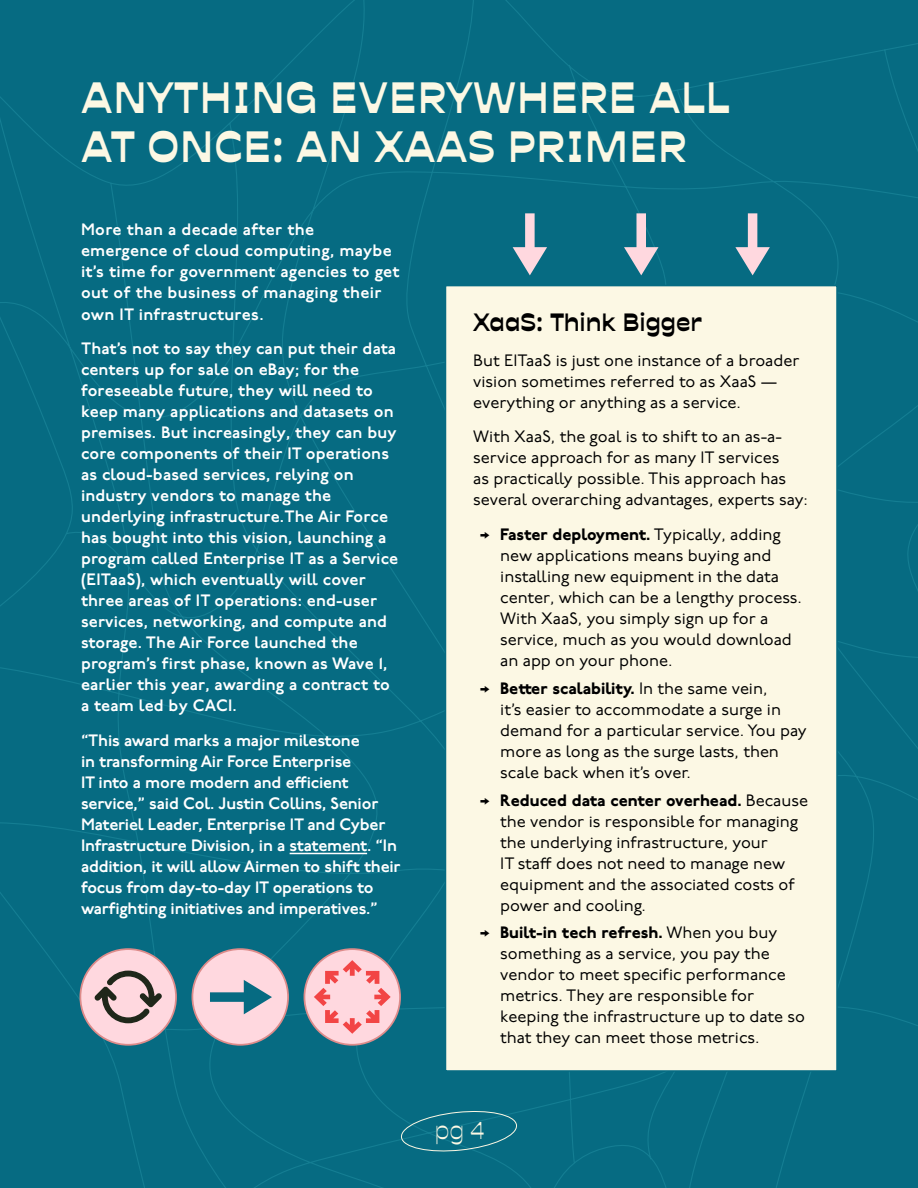
<style>
.page{position:relative;width:918px;height:1188px;background:#066b82}
.page>*{position:absolute;margin:0;border:0;box-sizing:border-box;transform-origin:0 0}
.t1{font:42px/49.5px "Antipol VF Roman";letter-spacing:.01em;color:#fcf8e4}
.t2{font:24px "Antipol VF Roman";color:#000}
.t3{font:23.4px "Antipol VF Roman";color:#fcf8e4}
.t4{font:16.5px/21px "P22 Underground";color:#000}
.t5{font:600 16.5px/21px "P22 Underground";letter-spacing:.01em;color:#fff}
.t6{font:600 16.5px/21px "P22 Underground";letter-spacing:-.01em;color:#fff}
.s1{font-family:"Proxima Nova"}
.s2{font-weight:800}
</style>
<div class="page">
<svg style="left:400px;top:1109px;width:118px;height:44px;background:#127287"></svg>
<hr style="left:290px;top:853px;width:77px;height:1px;background:#fff">
<div style="left:446px;top:286px;width:391px;height:785px;background:#fcf8e4"></div>
<div style="left:445px;top:285px;width:393px;height:787px;border:2px solid #066b82"></div>
<svg style="left:624px;top:213px;width:34px;height:62px;background:#6594a5"></svg>
<svg style="left:513px;top:213px;width:34px;height:62px;background:#6594a5"></svg>
<svg style="left:735px;top:213px;width:35px;height:62px;background:#6293a4"></svg>
<div style="left:80px;top:949px;width:96px;height:96px;background:#ffd8df;border-radius:50%"></div>
<div style="left:79px;top:948px;width:98px;height:98px;border:2px solid #dd8b8a;border-radius:50%"></div>
<div style="left:192px;top:949px;width:96px;height:96px;background:#ffd8df;border-radius:50%"></div>
<div style="left:192px;top:948px;width:97px;height:98px;border:2px solid #dd8b8a;border-radius:50%"></div>
<div style="left:304px;top:949px;width:96px;height:96px;background:#ffd8df;border-radius:50%"></div>
<div style="left:304px;top:948px;width:97px;height:98px;border:2px solid #dd8b8a;border-radius:50%"></div>
<svg style="left:314px;top:960px;width:77px;height:74px"></svg>
<svg style="left:94px;top:970px;width:68px;height:54px"></svg>
<svg style="left:210px;top:980px;width:62px;height:34px"></svg>
<h1 class="t1" style="left:81px;top:73px;width:650px">ANYTHING EVERYWHERE ALL<br>AT ONCE: AN XAAS PRIMER</h1>
<p class="t5" style="left:81px;top:220px;width:320px">More than a decade after the emergence of cloud computing, maybe it’s time for government agencies to get out of the business of managing their own IT infrastructures.</p>
<p class="t5" style="left:81px;top:339px;width:319px">That’s not to say they can put their data centers up for sale on eBay; for the foreseeable future, they will need to keep many applications and datasets on premises. But increasingly, they can buy core components of their IT operations as cloud-based services, relying on industry vendors to manage the underlying infrastructure.The Air Force has bought into this vision, launching a program called Enterprise IT as a Service (EITaaS), which eventually will cover three areas of IT operations: end-user services, networking, and compute and storage. The Air Force launched the program’s first phase, known as Wave 1, earlier this year, awarding a contract to a team led by CACI.</p>
<p class="t6" style="left:81px;top:730px;width:321px">“This award marks a major milestone<br>in transforming Air Force Enterprise<br>IT into a more modern and efficient service,” said Col. Justin Collins, Senior Materiel Leader, Enterprise IT and Cyber Infrastructure Division, in a statement. “In addition, it will allow Airmen to shift their focus from day-to-day IT operations to warfighting initiatives and imperatives.”</p>
<h2 class="t2" style="left:473px;top:308px;width:230px">XaaS: Think Bigger</h2>
<p class="t4" style="left:473px;top:351px;width:328px">But EITaaS is just one instance of a broader vision sometimes referred to as XaaS — everything or anything as a service.</p>
<p class="t4" style="left:473px;top:427px;width:336px">With XaaS, the goal is to shift to an as-a&shy;service approach for as many IT services<br>as practically possible. This approach has several overarching advantages, experts say:</p>
<p class="t4" style="left:500px;top:525px;width:303px;text-indent:-20px"><span class="s1">→</span> <span class="s2">Faster deployment.</span> Typically, adding new applications means buying and installing new equipment in the data center, which can be a lengthy process.<br>With XaaS, you simply sign up for a service, much as you would download an app on your phone.</p>
<p class="t4" style="left:500px;top:678px;width:308px;text-indent:-20px"><span class="s1">→</span> <span class="s2">Better scalability.</span> In the same vein,<br>it’s easier to accommodate a surge in demand for a particular service. You pay more as long as the surge lasts, then scale back when it’s over.</p>
<p class="t4" style="left:500px;top:790px;width:309px;text-indent:-20px"><span class="s1">→</span> <span class="s2">Reduced data center overhead.</span> Because the vendor is responsible for managing the underlying infrastructure, your<br>IT staff does not need to manage new equipment and the associated costs of power and cooling.</p>
<p class="t4" style="left:500px;top:923px;width:306px;text-indent:-20px"><span class="s1">→</span> <span class="s2">Built-in tech refresh.</span> When you buy something as a service, you pay the vendor to meet specific performance metrics. They are responsible for keeping the infrastructure up to date so that they can meet those metrics.</p>
<h3 class="t3" style="left:434px;top:1116px;width:52px">pg 4</h3>
</div>
